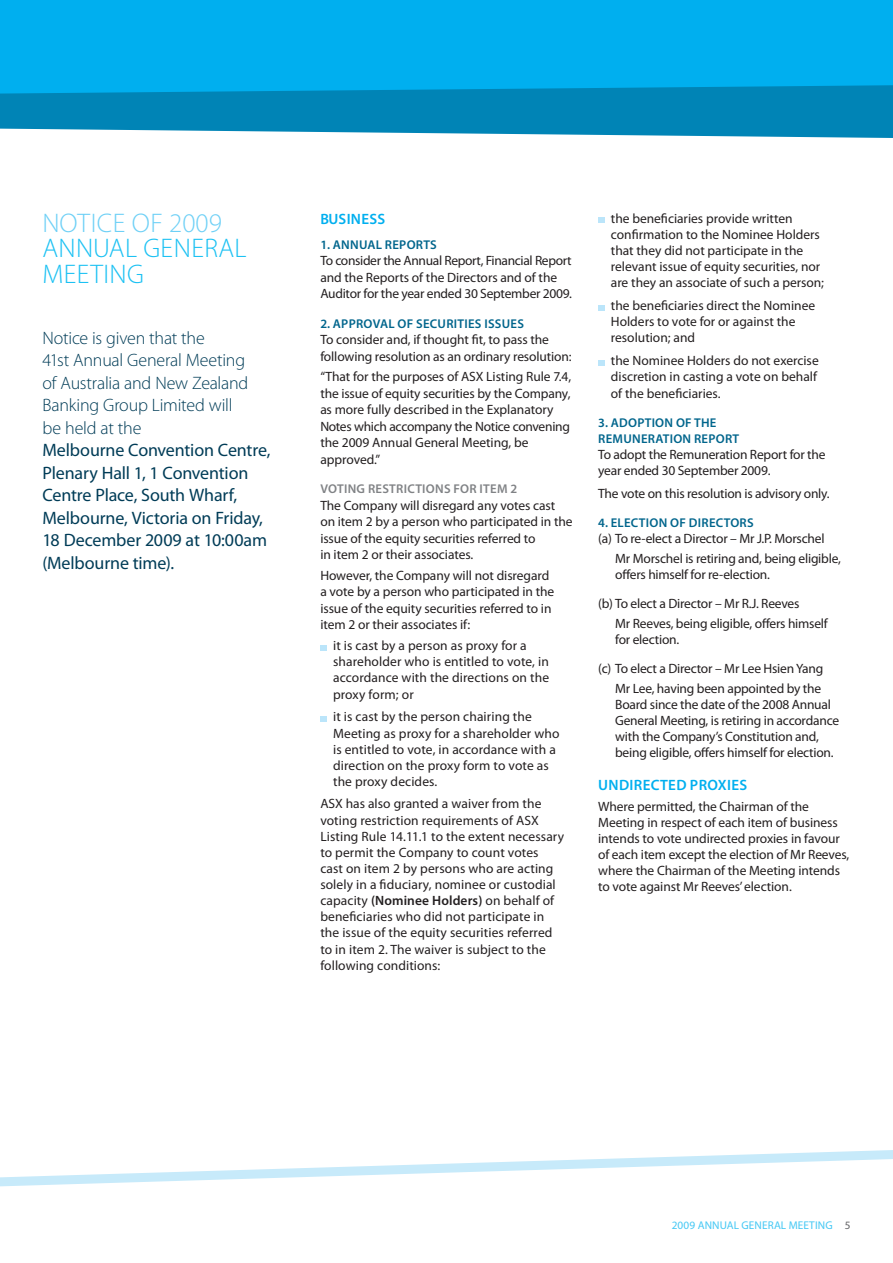
<style>
.page{position:relative;width:893px;height:1263px;background:#fff}
.page>*{position:absolute;margin:0;border:0;box-sizing:border-box;transform-origin:0 0}
.t1{font:300 27px/25.5px "Myriad Pro";letter-spacing:.01em;color:#1cc1f3}
.t2{font:300 27px "Myriad Pro";color:#6ed0f6}
.t3{font:18px/22.5px "Myriad Pro";letter-spacing:-.005em;color:#003c57}
.t4{font:300 18px/22.5px "Myriad Pro";letter-spacing:-.015em;color:#003c57}
.t5{font:600 15px "Myriad Pro";letter-spacing:.02em;color:#00afef}
.t6{font:13.5px/16px "Myriad Pro";letter-spacing:-.005em;color:#231f20}
.t7{font:600 12.75px "Myriad Pro";letter-spacing:.02em;color:#00658c}
.t8{font:600 12.75px "Myriad Pro";letter-spacing:.02em;color:#808285}
.t9{font:11.25px "Myriad Pro";letter-spacing:.015em;color:#45c8f4}
.s1{font-weight:600}
.s2{color:#636366}
</style>
<div class="page">
<svg style="left:320px;top:645px;width:7px;height:5px"></svg>
<svg style="left:320px;top:716px;width:7px;height:5px"></svg>
<svg style="left:598px;top:218px;width:6px;height:5px"></svg>
<svg style="left:598px;top:305px;width:6px;height:5px"></svg>
<svg style="left:598px;top:360px;width:6px;height:5px"></svg>
<svg style="left:0;top:94px;width:893px;height:44px;background:#1b91bd"></svg>
<div style="left:0;top:0;width:893px;height:94px;background:#00afef"></div>
<svg style="left:0;top:1150px;width:893px;height:37px"></svg>
<h1 class="t2" style="left:43px;top:207px;width:31px">NOTICE</h1>
<h1 class="t2" style="left:132px;top:207px;width:92px">OF 2009</h1>
<h1 class="t1" style="left:43px;top:235px;width:206px">ANNUAL GENERAL<br>MEETI</h1>
<h1 class="t1" style="left:110px;top:261px;width:33px">NG</h1>
<h2 class="t4" style="left:43px;top:326px;width:207px">Notice is given that the<br>41st Annual General Meeting of Australia and New Zealand<br>Banking Group Limited will be held at the</h2>
<h2 class="t3" style="left:43px;top:438px;width:229px">Melbourne Convention Centre,<br>Plenary Hall 1, 1 Convention<br>Centre Place, South Wharf,<br>Melbourne, Victoria on Friday,<br>18 December 2009 at 10:00am (Melbourne time).</h2>
<p class="t5" style="left:320px;top:209px;width:66px">BUSINESS</p>
<p class="t7" style="left:320px;top:236px;width:22px">1. ANNUAL</p>
<p class="t7" style="left:385px;top:236px;width:9px">REPOR</p>
<p class="t7" style="left:423px;top:236px;width:14px">TS</p>
<p class="t6" style="left:320px;top:252px;width:253px;line-height:16.5px">To consider the Annual Report, Financial Report and the Reports of the Directors and of the<br>Auditor for the year ended 30 September 2009.</p>
<p class="t7" style="left:320px;top:315px;width:22px">2. APPROVAL</p>
<p class="t7" style="left:398px;top:315px;width:95px">OF SECURITIES ISSUES</p>
<p class="t6" style="left:320px;top:331px;width:253px;line-height:16.5px">To consider and, if thought fit, to pass the following resolution as an ordinary resolution:</p>
<p class="t6" style="left:320px;top:368px;width:252px;line-height:16.5px">“That for the purposes of ASX Listing Rule 7.4, the issue of equity securities by the Company, as more fully described in the Explanatory Notes which accompany the Notice convening the 2009 Annual General Meeting, be approved.”</p>
<p class="t8" style="left:320px;top:481px;width:198px">VOTING RESTRICTIONS FOR ITEM 2</p>
<p class="t6" style="left:320px;top:497px;width:254px;line-height:16.5px">The Company will disregard any votes cast on item 2 by a person who participated in the issue of the equity securities referred to<br>in item 2 or their associates.</p>
<p class="t6" style="left:320px;top:567px;width:235px;line-height:16.5px">However, the Company will not disregard a vote by a person who participated in the issue of the equity securities referred to in item 2 or their associates if:</p>
<p class="t6" style="left:333px;top:637px;width:218px">it is cast by a person as proxy for a shareholder who is entitled to vote, in accordance with the directions on the proxy form; or</p>
<p class="t6" style="left:333px;top:709px;width:228px">it is cast by the person chairing the Meeting as proxy for a shareholder who is entitled to vote, in accordance with a direction on the proxy form to vote as the proxy decides.</p>
<p class="t6" style="left:320px;top:796px;width:245px">ASX has also granted a waiver from the voting restriction requirements of ASX Listing Rule 14.11.1 to the extent necessary to permit the Company to count votes cast on item 2 by persons who are acting solely in a fiduciary, nominee or custodial capacity <span class="s1">(NOMINEE HOLDERS)</span> on behalf of beneficiaries who did not participate in the issue of the equity securities referred to in item 2. The waiver is subject to the following conditions:</p>
<p class="t6" style="left:611px;top:210px;width:215px">the beneficiaries provide written confirmation to the Nominee Holders that they did not participate in the relevant issue of equity securities, nor are they an associate of such a person;</p>
<p class="t6" style="left:611px;top:297px;width:206px">the beneficiaries direct the Nominee<br>Holders to vote for or against the resolution; and</p>
<p class="t6" style="left:611px;top:352px;width:209px">the Nominee Holders do not exercise discretion in casting a vote on behalf of the beneficiaries.</p>
<p class="t7" style="left:598px;top:414px;width:22px">3. ADOP</p>
<p class="t7" style="left:645px;top:414px;width:15px">TION</p>
<p class="t7" style="left:676px;top:414px;width:34px">OF THE</p>
<p class="t7" style="left:598px;top:431px;width:34px">REMUNERA</p>
<p class="t7" style="left:663px;top:431px;width:15px">TION</p>
<p class="t7" style="left:694px;top:431px;width:9px">REPOR</p>
<p class="t7" style="left:733px;top:431px;width:8px">T</p>
<p class="t6" style="left:598px;top:447px;width:229px">To adopt the Remuneration Report for the year ended 30 September 2009.</p>
<p class="t6" style="left:598px;top:485px;width:233px">The vote on this resolution is advisory only.</p>
<p class="t7" style="left:598px;top:514px;width:56px">4. ELECTION</p>
<p class="t7" style="left:670px;top:514px;width:26px">OF DIRE</p>
<p class="t7" style="left:716px;top:514px;width:24px">CTORS</p>
<p class="t6" style="left:615px;top:528px;width:227px;line-height:20.2px;text-indent:-17px">(a) To re-elect a Director – Mr J.P. Morschel<br>Mr Morschel is retiring and, being eligible,</p>
<p class="t6" style="left:598px;top:560px;width:203px;line-height:28.8px;text-indent:17px">offers himself for re-election.<br>(b) To elect a Director – Mr R.J. Reeves</p>
<p class="t6" style="left:615px;top:615px;width:214px">Mr Reeves, being eligible, offers himself for election.</p>
<p class="t6" style="left:598px;top:658px;width:227px;line-height:20.2px;text-align:right">(c) To elect a Director – Mr Lee Hsien Yang<br>Mr Lee, having been appointed by the</p>
<p class="t6" style="left:615px;top:696px;width:225px">Board since the date of the 2008 Annual General Meeting, is retiring in accordance with the Company’s Constitution and, being eligible, offers himself for election.</p>
<p class="t5" style="left:598px;top:776px;width:150px">UNDIRECTED PROXIES</p>
<p class="t6" style="left:598px;top:798px;width:253px">Where permitted, the Chairman of the Meeting in respect of each item of business intends to vote undirected proxies in favour of each item except the election of Mr Reeves, where the Chairman of the Meeting intends to vote against Mr Reeves’ election.</p>
<p class="t9" style="left:672px;top:1218px;width:180px">2009 Annual General Meeting <span class="s2">5</span></p>
</div>
